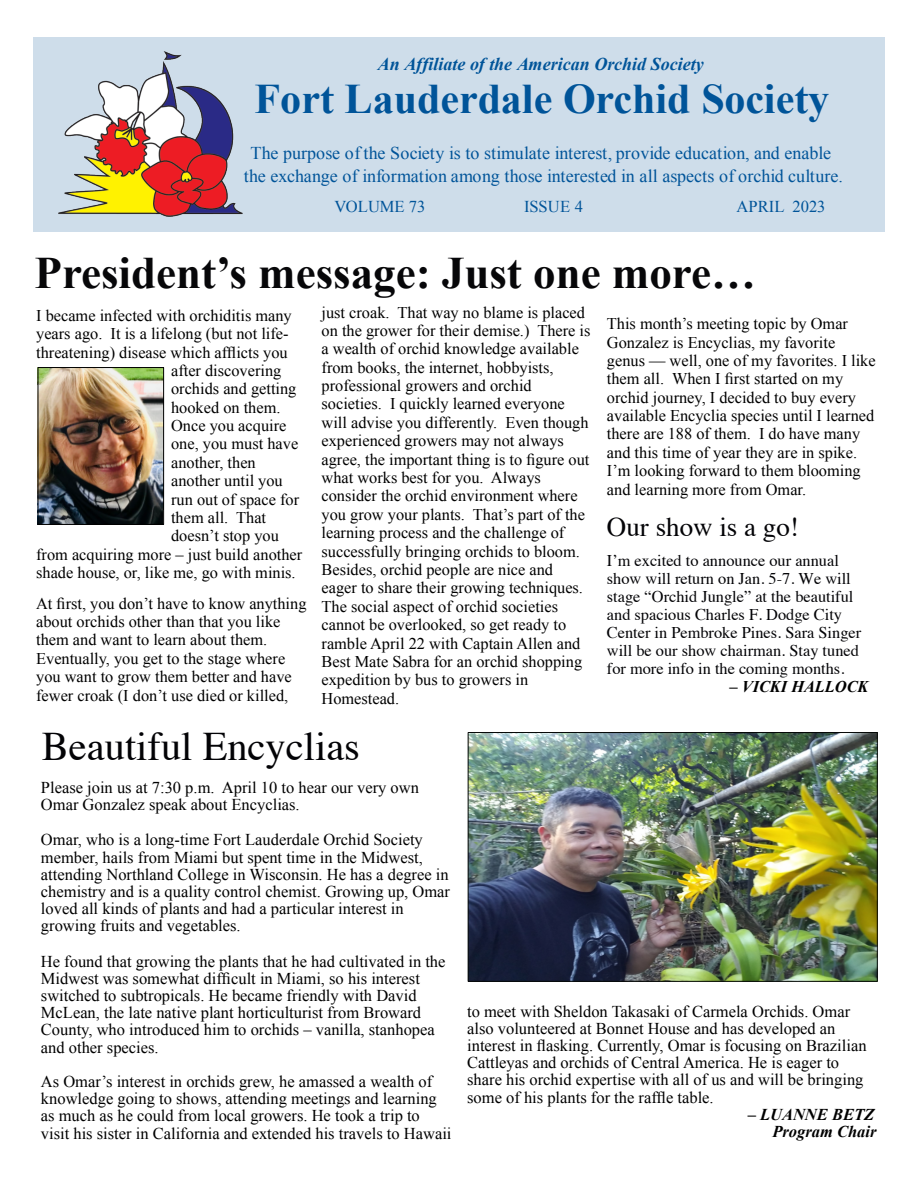
<style>
.page{position:relative;width:918px;height:1188px;background:#fff}
.page>*{position:absolute;margin:0;border:0;box-sizing:border-box;transform-origin:0 0}
.t1{font:700 45px "Times New Roman";color:#070709}
.t2{font:700 42.15px "Times New Roman";color:#005499}
.t3{font:40.5px "Times";color:#030306}
.t4{font:27px "Times";color:#030306}
.t5{font:18px/22.6px "Times New Roman";color:#005499;text-align:center}
.t6{font:italic 700 18px "Times New Roman";color:#005499}
.t7{font:16.5px/17.2px "Times New Roman";color:#000}
.t8{font:16.5px "Times New Roman";color:#005499}
.t9{font:italic 700 16.5px/17.2px "Times New Roman";color:#000;text-align:right}
.t10{font:16.35px/18.5px "Times New Roman";color:#000}
.t11{font:16.35px/18px "Times";color:#030306}
.t12{font:italic 700 16.35px "Times New Roman";color:#000}
</style>
<div class="page">
<div style="left:33px;top:38px;width:852px;height:194px;background:#ceddea"></div>
<img style="left:40px;top:369px;width:122px;height:154px">
<div style="left:38px;top:367px;width:126px;height:158px;border:1px solid #000"></div>
<img style="left:58px;top:51px;width:185px;height:165px">
<img style="left:470px;top:734px;width:406px;height:246px">
<div style="left:468px;top:732px;width:410px;height:250px;border:1px solid #050807"></div>
<p class="t6" style="left:378px;top:58px;width:328px">An Affiliate of the American Orchid Society</p>
<h2 class="t2" style="left:255px;top:84px;width:576px">Fort Lauderdale Orchid Society</h2>
<p class="t5" style="left:244px;top:144px;width:601px">The purpose of the Society is to stimulate interest, provide education, and enable the exchange of information among those interested in all aspects of orchid culture.</p>
<p class="t8" style="left:334px;top:201px;width:93px">VOLUME 73</p>
<p class="t8" style="left:524px;top:201px;width:60px">ISSUE 4</p>
<p class="t8" style="left:737px;top:201px;width:90px">APRIL 2023</p>
<h1 class="t1" style="left:35px;top:258px;width:723px">President’s message: Just one more…</h1>
<p class="t10" style="left:36px;top:308px;width:257px">I became infected with orchiditis many</p>
<p class="t10" style="left:36px;top:326px;width:254px">years ago. It is a lifelong (but not life-</p>
<p class="t10" style="left:36px;top:344px;width:253px">threatening) disease which afflicts you</p>
<p class="t10" style="left:171px;top:363px;width:112px">after discovering</p>
<p class="t10" style="left:171px;top:381px;width:127px">orchids and getting</p>
<p class="t10" style="left:171px;top:400px;width:111px">hooked on them.</p>
<p class="t10" style="left:171px;top:418px;width:117px">Once you acquire</p>
<p class="t10" style="left:171px;top:436px;width:129px">one, you must have</p>
<p class="t10" style="left:171px;top:455px;width:86px">another, then</p>
<p class="t10" style="left:171px;top:473px;width:113px">another until you</p>
<p class="t10" style="left:171px;top:492px;width:130px">run out of space for</p>
<p class="t10" style="left:171px;top:510px;width:97px">them all. That</p>
<p class="t10" style="left:171px;top:528px;width:109px">doesn’t stop you</p>
<p class="t10" style="left:36px;top:547px;width:268px">from acquiring more – just build another</p>
<p class="t10" style="left:36px;top:565px;width:261px">shade house, or, like me, go with minis.</p>
<p class="t10" style="left:36px;top:596px;width:272px">At first, you don’t have to know anything about orchids other than that you like them and want to learn about them.<br>Eventually, you get to the stage where you want to grow them better and have fewer croak (I don’t use died or killed,</p>
<p class="t10" style="left:322px;top:304px;width:270px">just croak. That way no blame is placed on the grower for their demise.) There is a wealth of orchid knowledge available from books, the internet, hobbyists, professional growers and orchid societies. I quickly learned everyone will advise you differently. Even though experienced growers may not always agree, the important thing is to figure out what works best for you. Always consider the orchid environment where you grow your plants. That’s part of the learning process and the challenge of successfully bringing orchids to bloom.<br>Besides, orchid people are nice and eager to share their growing techniques.<br>The social aspect of orchid societies cannot be overlooked, so get ready to ramble April 22 with Captain Allen and Best Mate Sabra for an orchid shopping expedition by bus to growers in Homestead.</p>
<p class="t10" style="left:607px;top:316px;width:270px">This month’s meeting topic by Omar Gonzalez is Encyclias, my favorite genus — well, one of my favorites. I like them all. When I first started on my orchid journey, I decided to buy every available Encyclia species until I learned there are 188 of them. I do have many and this time of year they are in spike.<br>I’m looking forward to them blooming and learning more from Omar.</p>
<h3 class="t4" style="left:607px;top:516px;width:193px">Our show is a go!</h3>
<p class="t11" style="left:607px;top:553px;width:256px">I’m excited to announce our annual show will return on Jan. 5-7. We will stage “Orchid Jungle” at the beautiful and spacious Charles F. Dodge City Center in Pembroke Pines. Sara Singer will be our show chairman. Stay tuned for more info in the coming months.</p>
<p class="t12" style="left:730px;top:681px;width:140px">– VICKI HALLOCK</p>
<h3 class="t3" style="left:42px;top:730px;width:320px">Beautiful Encyclias</h3>
<p class="t7" style="left:41px;top:781px;width:380px">Please join us at 7:30 p.m. April 10 to hear our very own<br>Omar Gonzalez speak about Encyclias.</p>
<p class="t7" style="left:41px;top:833px;width:411px">Omar, who is a long-time Fort Lauderdale Orchid Society member, hails from Miami but spent time in the Midwest, attending Northland College in Wisconsin. He has a degree in chemistry and is a quality control chemist. Growing up, Omar loved all kinds of plants and had a particular interest in growing fruits and vegetables.</p>
<p class="t7" style="left:41px;top:954px;width:406px">He found that growing the plants that he had cultivated in the Midwest was somewhat difficult in Miami, so his interest switched to subtropicals. He became friendly with David McLean, the late native plant horticulturist from Broward County, who introduced him to orchids – vanilla, stanhopea and other species.</p>
<p class="t7" style="left:41px;top:1075px;width:412px">As Omar’s interest in orchids grew, he amassed a wealth of knowledge going to shows, attending meetings and learning as much as he could from local growers. He took a trip to visit his sister in California and extended his travels to Hawaii</p>
<p class="t7" style="left:467px;top:1004px;width:401px">to meet with Sheldon Takasaki of Carmela Orchids. Omar also volunteered at Bonnet House and has developed an interest in flasking. Currently, Omar is focusing on Brazilian Cattleyas and orchids of Central America. He is eager to share his orchid expertise with all of us and will be bringing some of his plants for the raffle table.</p>
<p class="t9" style="left:748px;top:1107px;width:130px">– LUANNE BETZ<br>Program Chair</p>
</div>
